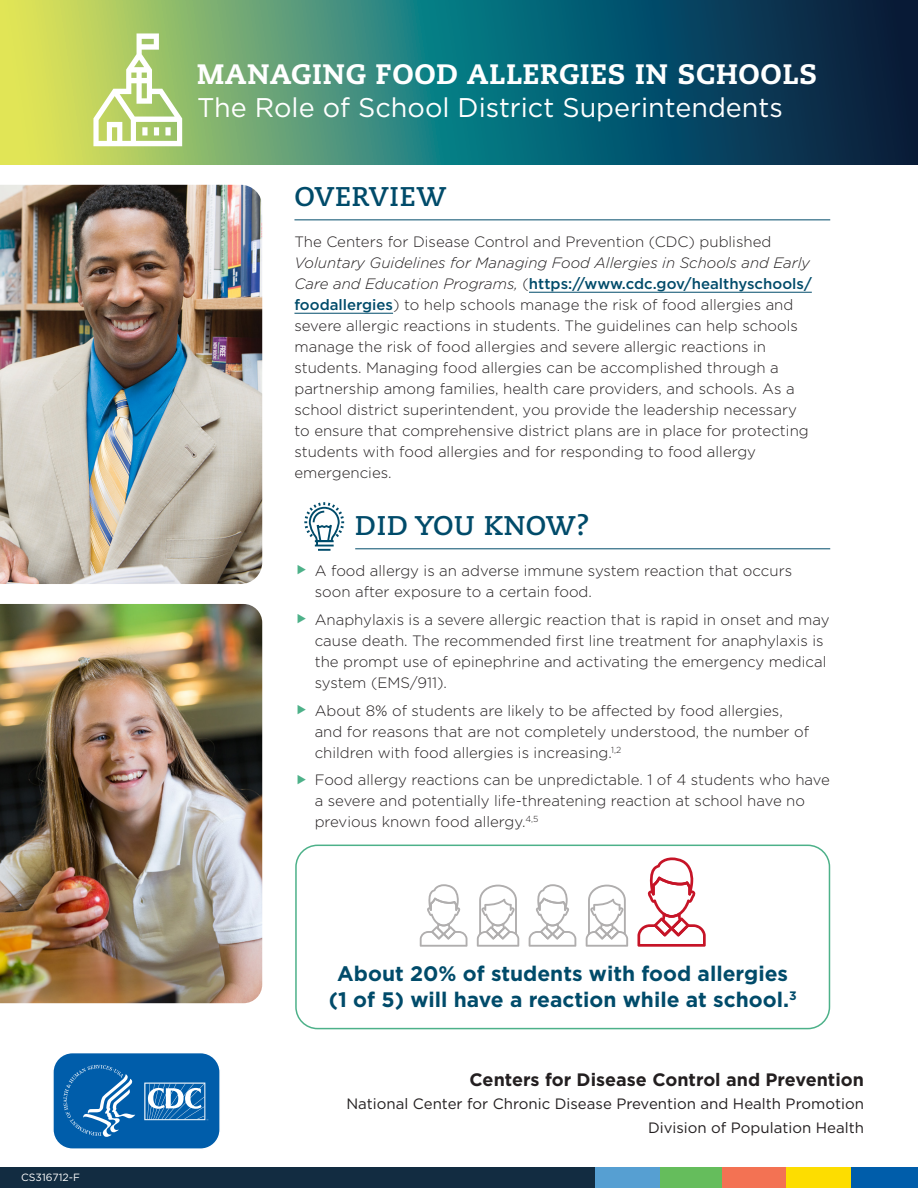
<style>
.page{position:relative;width:918px;height:1188px;background:#fff}
.page>*{position:absolute;margin:0;border:0;box-sizing:border-box;transform-origin:0 0}
.t1{font:800 28.05px "Caecilia LT Std";letter-spacing:.025em;color:#fff}
.t2{font:27px "Gotham";color:#fff}
.t3{font:700 27px "Caecilia LT Std";letter-spacing:.025em;color:#004b6a}
.t4{font:700 21px/25.5px "Gotham";color:#004b6a;text-align:center}
.t5{font:700 18px "Gotham";color:#231f20}
.t6{font:300 15px/21px "Gotham";color:#231f20}
.t7{font:15px/23.2px "Gotham";color:#231f20;text-align:right}
.t8{font:10.5px "Gotham";color:#fff}
.s1{font-style:italic}
.s2{font-weight:500;color:#004b6a}
</style>
<div class="page">
<div style="left:0;top:1167px;width:595px;height:21px;background:#122c41"></div>
<div style="left:658px;top:1167px;width:65px;height:21px;background:#65bd5c"></div>
<div style="left:722px;top:1167px;width:65px;height:21px;background:#f37253"></div>
<div style="left:787px;top:1167px;width:64px;height:21px;background:#fddd00"></div>
<div style="left:851px;top:1167px;width:67px;height:21px;background:#005daa"></div>
<div style="left:595px;top:1167px;width:64px;height:21px;background:#569fd2"></div>
<svg style="left:0;top:0;width:918px;height:164px;background:#397668"></svg>
<div style="left:295px;top:845px;width:535px;height:184px;border:2px solid #4db189;border-radius:22px"></div>
<hr style="left:294px;top:219px;width:536px;height:1px;background:#004b6a">
<hr style="left:529px;top:292px;width:283px;height:1px;background:#004b6a">
<hr style="left:294px;top:313px;width:99px;height:1px;background:#004b6a">
<hr style="left:355px;top:548px;width:475px;height:1px;background:#004b6a">
<img style="left:0;top:185px;width:262px;height:399px">
<img style="left:0;top:604px;width:262px;height:399px">
<svg style="left:53px;top:1053px;width:167px;height:96px;background:#2373b5"></svg>
<svg style="left:93px;top:33px;width:89px;height:113px"></svg>
<svg style="left:304px;top:502px;width:41px;height:49px"></svg>
<svg style="left:420px;top:884px;width:47px;height:63px"></svg>
<svg style="left:529px;top:884px;width:47px;height:63px"></svg>
<svg style="left:637px;top:857px;width:69px;height:90px"></svg>
<svg style="left:477px;top:885px;width:42px;height:62px"></svg>
<svg style="left:586px;top:885px;width:42px;height:62px"></svg>
<p class="t8" style="left:21px;top:1170px;width:60px">CS316712-F</p>
<h1 class="t1" style="left:197px;top:57px;width:621px">MANAGING FOOD ALLERGIES IN SCHOOLS</h1>
<h2 class="t2" style="left:197px;top:90px;width:587px">The Role of School District Superintendents</h2>
<h2 class="t3" style="left:294px;top:181px;width:154px">OVERVIEW</h2>
<p class="t6" style="left:294px;top:231px;width:478px">The Centers for Disease Control and Prevention (CDC) published</p>
<p class="t6" style="left:294px;top:252px;width:519px"><span class="s1">Voluntary Guidelines for Managing Food Allergies in Schools and Early Care and Education Programs,</span> (<span class="s2">https://www.cdc.gov/healthyschools/ foodallergies</span>) to help schools manage the risk of food allergies and severe allergic reactions in students. The guidelines can help schools manage the risk of food allergies and severe allergic reactions in students. Managing food allergies can be accomplished through a partnership among families, health care providers, and schools. As a school district superintendent, you provide the leadership necessary to ensure that comprehensive district plans are in place for protecting students with food allergies and for responding to food allergy emergencies.</p>
<h2 class="t3" style="left:355px;top:510px;width:236px">DID YOU KNOW?</h2>
<p class="t6" style="left:315px;top:560px;width:479px">A food allergy is an adverse immune system reaction that occurs soon after exposure to a certain food.</p>
<p class="t6" style="left:315px;top:609px;width:516px">Anaphylaxis is a severe allergic reaction that is rapid in onset and may cause death. The recommended first line treatment for anaphylaxis is the prompt use of epinephrine and activating the emergency medical system (EMS/911).</p>
<p class="t6" style="left:315px;top:699px;width:496px">About 8% of students are likely to be affected by food allergies, and for reasons that are not completely understood, the number of children with food allergies is increasing.<sup>1,2</sup></p>
<p class="t6" style="left:315px;top:769px;width:517px">Food allergy reactions can be unpredictable. 1 of 4 students who have a severe and potentially life-threatening reaction at school have no previous known food allergy.<sup>4,5</sup></p>
<h3 class="t4" style="left:329px;top:961px;width:469px">About 20% of students with food allergies (1 of 5) will have a reaction while at school.<sup>3</sup></h3>
<p class="t5" style="left:470px;top:1068px;width:396px">Centers for Disease Control and Prevention</p>
<p class="t7" style="left:346px;top:1092px;width:519px">National Center for Chronic Disease Prevention and Health Promotion<br>Division of Population Health</p>
</div>
